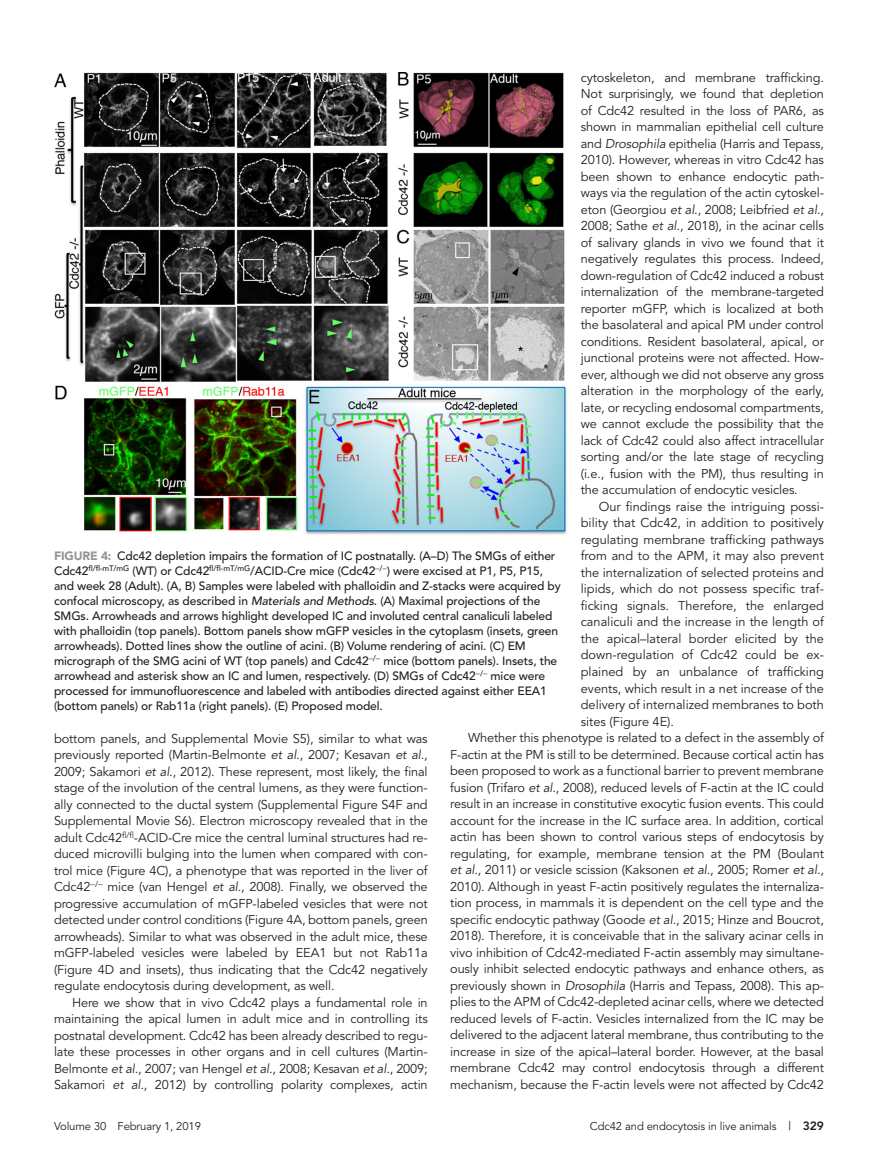
<style>
.page{position:relative;width:878px;height:1175px;background:#fff}
.page>*{position:absolute;margin:0;border:0;box-sizing:border-box;transform-origin:0 0}
.Para{font:12.75px/16.5px "Avenir";letter-spacing:-.01em;color:#231f20;text-align:justify}
.FigCaption{font:500 12px/15px "Avenir";letter-spacing:-.01em;color:#231f20}
.t1{font:11.25px "Avenir";letter-spacing:-.01em;color:#231f20}
.s1{font-style:italic}
.s2{font-weight:900;color:#939598}
.s3{font-size:12px}
.s4{font-weight:800;font-size:12px}
</style>
<div class="page">
<img style="left:54px;top:72px;width:513px;height:463px">
<p class="Para" style="left:580px;top:69px;width:245px">cytoskeleton, and membrane trafficking.<br>Not surprisingly, we found that depletion of Cdc42 resulted in the loss of PAR6, as shown in mammalian epithelial cell culture and <span class="s1">Drosophila</span> epithelia (Harris and Tepass, 2010). However, whereas in vitro Cdc42 has been shown to enhance endocytic path&shy;ways via the regulation of the actin cytoskel&shy;eton (Georgiou <span class="s1">et al.</span>, 2008; Leibfried <span class="s1">et al.</span>, 2008; Sathe <span class="s1">et al.</span>, 2018), in the acinar cells of salivary glands in vivo we found that it negatively regulates this process. Indeed, down-regulation of Cdc42 induced a robust internalization of the membrane-targeted reporter mGFP, which is localized at both the basolateral and apical PM under control conditions. Resident basolateral, apical, or junctional proteins were not affected. How&shy;ever, although we did not observe any gross alteration in the morphology of the early, late, or recycling endosomal compartments, we cannot exclude the possibility that the lack of Cdc42 could also affect intracellular sorting and/or the late stage of recycling (i.e., fusion with the PM), thus resulting in the accumulation of endocytic vesicles.</p>
<p class="Para" style="left:580px;top:498px;width:245px;text-indent:18px">Our findings raise the intriguing possi&shy;bility that Cdc42, in addition to positively regulating membrane trafficking pathways from and to the APM, it may also prevent the internalization of selected proteins and lipids, which do not possess specific traf&shy;ficking signals. Therefore, the enlarged canaliculi and the increase in the length of the apical–lateral border elicited by the down-regulation of Cdc42 could be ex&shy;plained by an unbalance of trafficking events, which result in a net increase of the delivery of internalized membranes to both sites (Figure 4E).</p>
<p class="Para" style="left:450px;top:729px;width:375px;text-indent:18px">Whether this phenotype is related to a defect in the assembly of F-actin at the PM is still to be determined. Because cortical actin has been proposed to work as a functional barrier to prevent membrane fusion (Trifaro <span class="s1">et al.</span>, 2008), reduced levels of F-actin at the IC could result in an increase in constitutive exocytic fusion events. This could account for the increase in the IC surface area. In addition, cortical actin has been shown to control various steps of endocytosis by regulating, for example, membrane tension at the PM (Boulant <span class="s1">et al.</span>, 2011) or vesicle scission (Kaksonen <span class="s1">et al.</span>, 2005; Romer <span class="s1">et al.</span>, 2010). Although in yeast F-actin positively regulates the internaliza&shy;tion process, in mammals it is dependent on the cell type and the specific endocytic pathway (Goode <span class="s1">et al.</span>, 2015; Hinze and Boucrot, 2018). Therefore, it is conceivable that in the salivary acinar cells in vivo inhibition of Cdc42-mediated F-actin assembly may simultane&shy;ously inhibit selected endocytic pathways and enhance others, as previously shown in <span class="s1">Drosophila</span> (Harris and Tepass, 2008). This ap&shy;plies to the APM of Cdc42-depleted acinar cells, where we detected reduced levels of F-actin. Vesicles internalized from the IC may be delivered to the adjacent lateral membrane, thus contributing to the increase in size of the apical–lateral border. However, at the basal membrane Cdc42 may control endocytosis through a different mechanism, because the F-actin levels were not affected by Cdc42</p>
<p class="FigCaption" style="left:54px;top:548px;width:508px"><span class="s2">FIGURE 4:</span> Cdc42 depletion impairs the formation of IC postnatally. (A–D) The SMGs of either Cdc42<sup>fl/fl-mT/mG</sup> (WT) or Cdc42<sup>fl/fl-mT/mG</sup>/ACID-Cre mice (Cdc42−<sup>/</sup>−) were excised at P1, P5, P15, and week 28 (Adult). (A, B) Samples were labeled with phalloidin and Z-stacks were acquired by confocal microscopy, as described in <span class="s1">Materials and Methods</span>. (A) Maximal projections of the SMGs. Arrowheads and arrows highlight developed IC and involuted central canaliculi labeled with phalloidin (top panels). Bottom panels show mGFP vesicles in the cytoplasm (insets, green arrowheads). Dotted lines show the outline of acini. (B) Volume rendering of acini. (C) EM micrograph of the SMG acini of WT (top panels) and Cdc42−<sup>/</sup>− mice (bottom panels). Insets, the arrowhead and asterisk show an IC and lumen, respectively. (D) SMGs of Cdc42−<sup>/</sup>− mice were processed for immunofluorescence and labeled with antibodies directed against either EEA1 (bottom panels) or Rab11a (right panels). (E) Proposed model.</p>
<p class="Para" style="left:54px;top:730px;width:375px">bottom panels, and Supplemental Movie S5), similar to what was previously reported (Martin-Belmonte <span class="s1">et al.</span>, 2007; Kesavan <span class="s1">et al.</span>, 2009; Sakamori <span class="s1">et al.</span>, 2012). These represent, most likely, the final stage of the involution of the central lumens, as they were function&shy;ally connected to the ductal system (Supplemental Figure S4F and Supplemental Movie S6). Electron microscopy revealed that in the adult Cdc42<sup>fl/fl</sup>-ACID-Cre mice the central luminal structures had re&shy;duced microvilli bulging into the lumen when compared with con&shy;trol mice (Figure 4C), a phenotype that was reported in the liver of Cdc42−<sup>/</sup>− mice (van Hengel <span class="s1">et al.</span>, 2008). Finally, we observed the progressive accumulation of mGFP-labeled vesicles that were not detected under control conditions (Figure 4A, bottom panels, green arrowheads). Similar to what was observed in the adult mice, these mGFP-labeled vesicles were labeled by EEA1 but not Rab11a (Figure 4D and insets), thus indicating that the Cdc42 negatively regulate endocytosis during development, as well.</p>
<p class="Para" style="left:54px;top:994px;width:375px;text-indent:18px">Here we show that in vivo Cdc42 plays a fundamental role in maintaining the apical lumen in adult mice and in controlling its postnatal development. Cdc42 has been already described to regu&shy;late these processes in other organs and in cell cultures (Martin-Belmonte <span class="s1">et al.</span>, 2007; van Hengel <span class="s1">et al.</span>, 2008; Kesavan <span class="s1">et al.</span>, 2009; Sakamori <span class="s1">et al.</span>, 2012) by controlling polarity complexes, actin</p>
<p class="t1" style="left:54px;top:1119px;width:148px">Volume 30 February 1, 2019</p>
<p class="t1" style="left:590px;top:1119px;width:235px">Cdc42 and endocytosis in live animals <span class="s3">|</span> <span class="s4">329</span></p>
</div>
